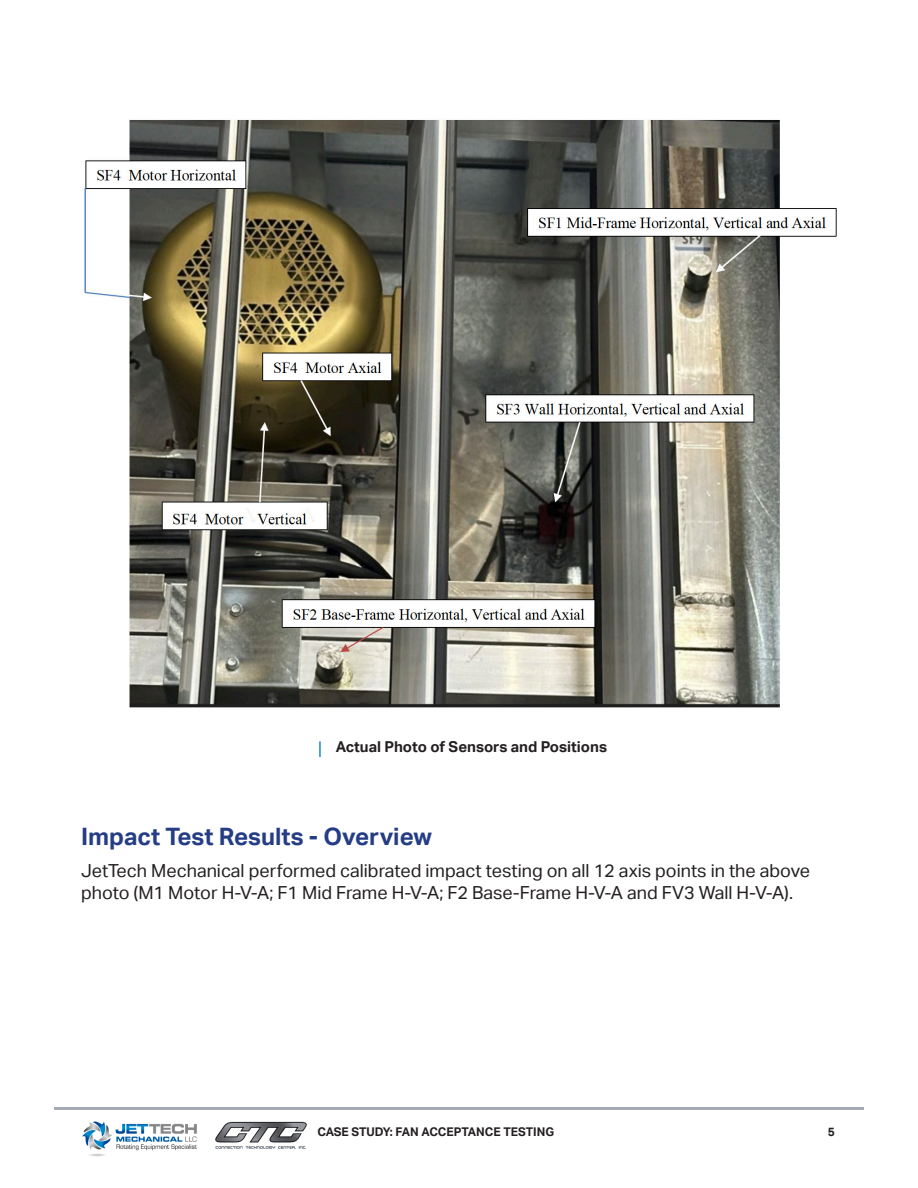
<style>
.page{position:relative;width:918px;height:1188px;background:#fff}
.page>*{position:absolute;margin:0;border:0;box-sizing:border-box;transform-origin:0 0}
.t1{font:700 24px "Aktiv Grotesk";color:#253d85}
.t2{font:18px/21.6px "Aktiv Grotesk";color:#231f20}
.t3{font:700 15px "Aktiv Grotesk";color:#231f20}
.t4{font:700 12px "Aktiv Grotesk";color:#231f20}
</style>
<div class="page">
<hr style="left:54px;top:1107px;width:810px;height:3px;background:#a4abb5">
<img style="left:82px;top:1121px;width:115px;height:36px">
<img style="left:215px;top:1121px;width:92px;height:28px">
<img style="left:82px;top:119px;width:755px;height:589px">
<svg style="left:319px;top:741px;width:2px;height:16px"></svg>
<p class="t3" style="left:336px;top:738px;width:273px">Actual Photo of Sensors and Positions</p>
<p class="t1" style="left:81px;top:822px;width:353px">Impact Test Results - Overview</p>
<p class="t2" style="left:81px;top:860px;width:730px">JetTech Mechanical performed calibrated impact testing on all 12 axis points in the above photo (M1 Motor H-V-A; F1 Mid Frame H-V-A; F2 Base-Frame H-V-A and FV3 Wall H-V-A).</p>
<p class="t4" style="left:317px;top:1124px;width:238px">CASE STUDY: FAN ACCEPTANCE TESTING</p>
<p class="t4" style="left:828px;top:1124px;width:9px">5</p>
</div>
